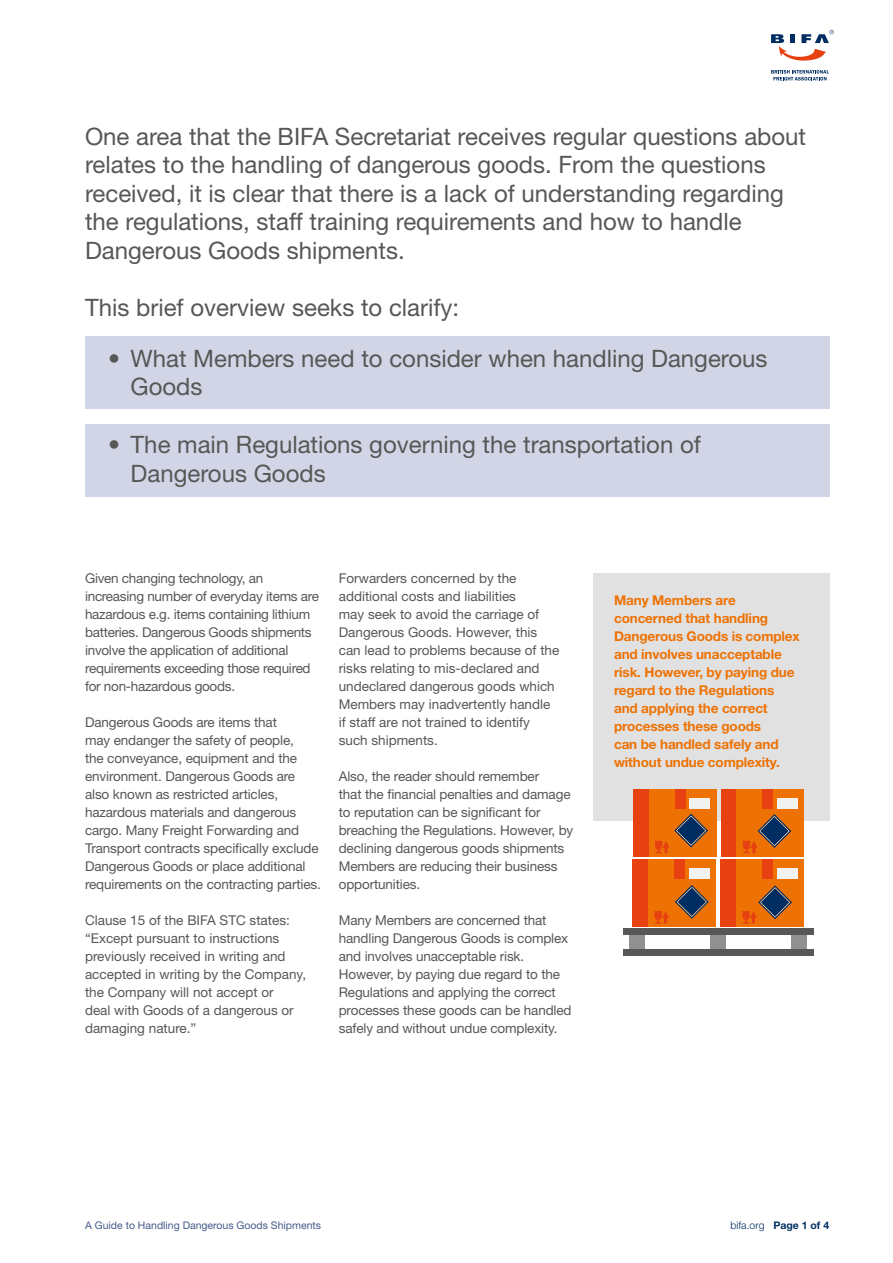
<style>
.page{position:relative;width:893px;height:1263px;background:#fff}
.page>*{position:absolute;margin:0;border:0;box-sizing:border-box;transform-origin:0 0}
.t1{font:24px/28.5px "Helvetica Neue LT Std";color:#575756}
.t2{font:13.5px/18px "Helvetica Neue LT Std";letter-spacing:-.01em;color:#575756}
.t3{font:700 13.5px/18px "Helvetica Neue LT Std";letter-spacing:-.01em;color:#ee7203}
.t4{font:10.5px "Helvetica Neue LT Std";color:#465b8a}
.t5{font:300 10.5px "Helvetica Neue LT Std";color:#002e62}
.s1{font-weight:700}
</style>
<div class="page">
<div style="left:85px;top:336px;width:744px;height:73px;background:#d2d5e6"></div>
<div style="left:85px;top:424px;width:744px;height:72px;background:#d2d5e6"></div>
<svg style="left:771px;top:70px;width:58px;height:11px"></svg>
<svg style="left:771px;top:30px;width:63px;height:31px"></svg>
<div style="left:593px;top:573px;width:236px;height:247px;background:#e1e1e1"></div>
<div style="left:711px;top:933px;width:15px;height:18px;background:#909090"></div>
<div style="left:791px;top:933px;width:16px;height:18px;background:#909090"></div>
<div style="left:630px;top:933px;width:15px;height:18px;background:#909090"></div>
<div style="left:623px;top:928px;width:190px;height:7px;background:#575756"></div>
<div style="left:623px;top:949px;width:190px;height:7px;background:#575756"></div>
<div style="left:632px;top:859px;width:68px;height:68px;background:#e74011"></div>
<div style="left:648px;top:859px;width:68px;height:68px;background:#ee7203"></div>
<div style="left:689px;top:869px;width:21px;height:10px;background:#f3f2f2"></div>
<svg style="left:654px;top:911px;width:15px;height:12px"></svg>
<div style="left:674px;top:859px;width:11px;height:20px;background:#e74011"></div>
<div style="left:720px;top:859px;width:68px;height:68px;background:#e74011"></div>
<div style="left:736px;top:859px;width:68px;height:68px;background:#ee7203"></div>
<div style="left:777px;top:869px;width:20px;height:10px;background:#f3f2f2"></div>
<div style="left:762px;top:859px;width:11px;height:20px;background:#e74011"></div>
<div style="left:633px;top:789px;width:68px;height:67px;background:#e74011"></div>
<div style="left:649px;top:789px;width:67px;height:67px;background:#ee7203"></div>
<div style="left:689px;top:798px;width:21px;height:10px;background:#f3f2f2"></div>
<div style="left:675px;top:789px;width:10px;height:19px;background:#e74011"></div>
<div style="left:721px;top:789px;width:68px;height:67px;background:#e74011"></div>
<div style="left:736px;top:789px;width:68px;height:67px;background:#ee7203"></div>
<div style="left:777px;top:798px;width:21px;height:10px;background:#f3f2f2"></div>
<div style="left:763px;top:789px;width:10px;height:19px;background:#e74011"></div>
<svg style="left:743px;top:814px;width:48px;height:39px"></svg>
<svg style="left:655px;top:814px;width:53px;height:39px"></svg>
<svg style="left:742px;top:885px;width:50px;height:38px"></svg>
<svg style="left:675px;top:885px;width:34px;height:34px"></svg>
<p class="t1" style="left:85px;top:122px;width:723px">One area that the BIFA Secretariat receives regular questions about relates to the handling of dangerous goods. From the questions received, it is clear that there is a lack of understanding regarding the regulations, staff training requirements and how to handle Dangerous Goods shipments.</p>
<h1 class="t1" style="left:85px;top:293px;width:376px">This brief overview seeks to clarify:</h1>
<h1 class="t1" style="left:131px;top:343px;width:639px;text-indent:-23px">• What Members need to consider when handling Dangerous<br>Goods</h1>
<h1 class="t1" style="left:131px;top:430px;width:572px;text-indent:-23px">• The main Regulations governing the transportation of<br>Dangerous Goods</h1>
<p class="t2" style="left:85px;top:569px;width:236px">Given changing technology, an increasing number of everyday items are hazardous e.g. items containing lithium batteries. Dangerous Goods shipments involve the application of additional requirements exceeding those required for non-hazardous goods.</p>
<p class="t2" style="left:85px;top:713px;width:237px">Dangerous Goods are items that<br>may endanger the safety of people,<br>the conveyance, equipment and the environment. Dangerous Goods are also known as restricted articles, hazardous materials and dangerous cargo. Many Freight Forwarding and Transport contracts specifically exclude Dangerous Goods or place additional requirements on the contracting parties.</p>
<p class="t2" style="left:85px;top:911px;width:223px">Clause 15 of the BIFA STC states: “Except pursuant to instructions previously received in writing and accepted in writing by the Company, the Company will not accept or<br>deal with Goods of a dangerous or damaging nature.”</p>
<p class="t2" style="left:339px;top:569px;width:222px">Forwarders concerned by the additional costs and liabilities<br>may seek to avoid the carriage of<br>Dangerous Goods. However, this can lead to problems because of the risks relating to mis-declared and undeclared dangerous goods which<br>Members may inadvertently handle if staff are not trained to identify such shipments.</p>
<p class="t2" style="left:339px;top:766px;width:236px">Also, the reader should remember<br>that the financial penalties and damage to reputation can be significant for breaching the Regulations. However, by declining dangerous goods shipments Members are reducing their business opportunities.</p>
<p class="t2" style="left:339px;top:910px;width:234px">Many Members are concerned that handling Dangerous Goods is complex and involves unacceptable risk.<br>However, by paying due regard to the Regulations and applying the correct processes these goods can be handled safely and without undue complexity.</p>
<p class="t3" style="left:614px;top:590px;width:187px">Many Members are concerned that handling<br>Dangerous Goods is complex and involves unacceptable risk. However, by paying due regard to the Regulations and applying the correct processes these goods<br>can be handled safely and without undue complexity.</p>
<p class="t4" style="left:85px;top:1219px;width:238px">A Guide to Handling Dangerous Goods Shipments</p>
<p class="t5" style="left:731px;top:1219px;width:100px">bifa.org <span class="s1">Page 1 of 4</span></p>
</div>
